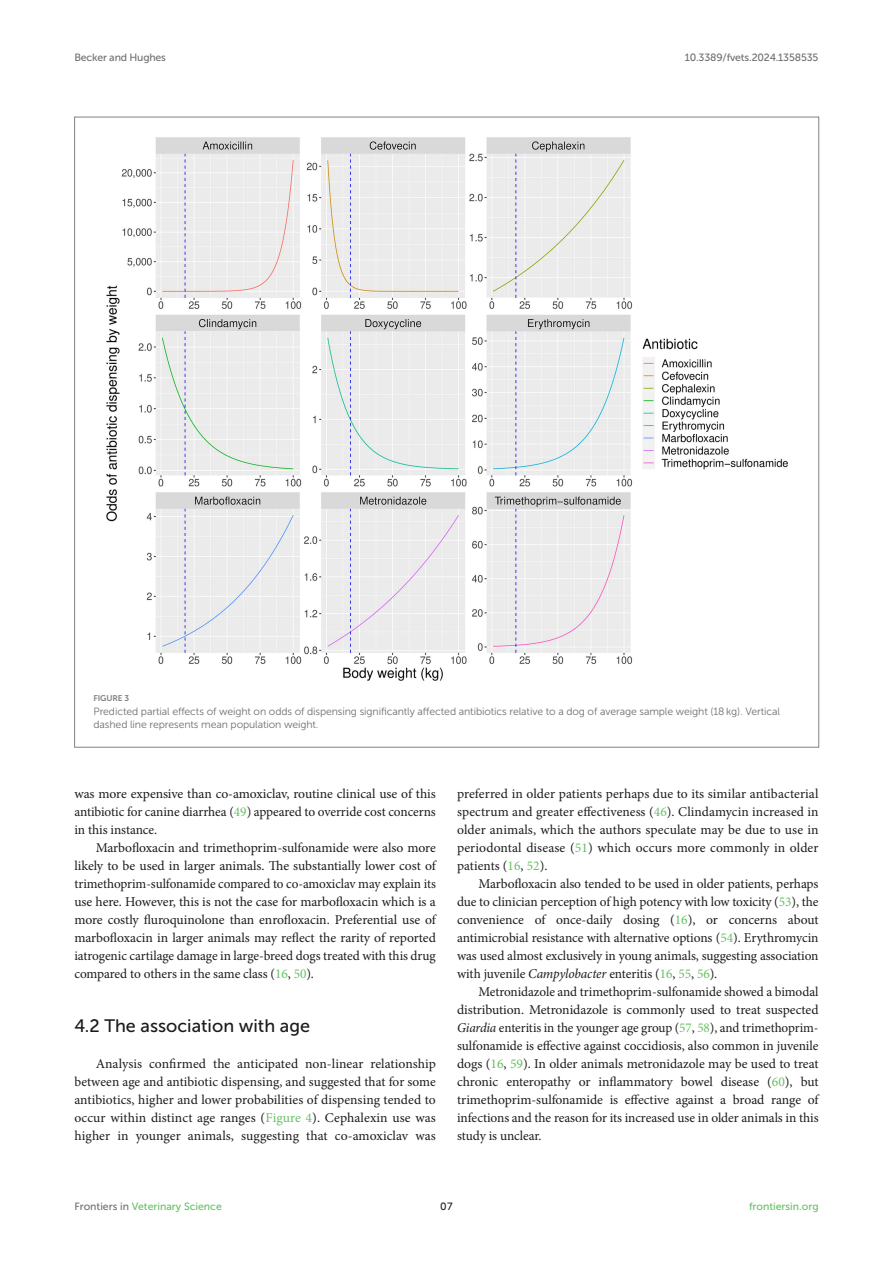
<style>
.page{position:relative;width:893px;height:1263px;background:#fff}
.page>*{position:absolute;margin:0;border:0;box-sizing:border-box;transform-origin:0 0}
.HEAD_2{font:18px "Museo Sans 500";color:#1b1c1b}
.TEXT{font:13.5px/18px "Minion Pro";letter-spacing:-.005em;color:#1b1c1b;text-align:justify}
.TEXT_FLUSH{font:13.5px/18px "Minion Pro";letter-spacing:.005em;color:#1b1c1b;text-align:justify}
.FIG_LEG{font:10.5px/13.5px "Museo Sans 300";letter-spacing:-.01em;color:#706f70}
.t1{font:10.5px "Museo Sans 500";color:#65c161}
.t2{font:10.5px "Museo Sans 500";letter-spacing:-.015em;color:#706f70}
.t3{font:10.5px "Museo Sans 500";color:#1b1c1b}
.FIG_HD{font:8.25px "Museo Sans 700";letter-spacing:-.01em;color:#7e7f7f}
.s1{color:#65c161}
.s2{font-style:italic}
.s3{color:#706f70}
</style>
<div class="page">
<img style="left:106px;top:137px;width:682px;height:544px">
<p class="t2" style="left:74px;top:51px;width:93px">Becker and Hughes</p>
<p class="t2" style="left:685px;top:51px;width:135px">10.3389/fvets.2024.1358535</p>
<p class="FIG_HD" style="left:94px;top:694px;width:37px">FIGURE 3</p>
<p class="FIG_LEG" style="left:94px;top:704px;width:688px">Predicted partial effects of weight on odds of dispensing significantly affected antibiotics relative to a dog of average sample weight (18 kg). Vertical dashed line represents mean population weight.</p>
<p class="TEXT" style="left:74px;top:785px;width:363px">was more expensive than co-amoxiclav, routine clinical use of this antibiotic for canine diarrhea (<span class="s1">49</span>) appeared to override cost concerns in this instance.</p>
<p class="TEXT" style="left:74px;top:839px;width:363px;text-indent:21px">Marbofloxacin and trimethoprim-sulfonamide were also more likely to be used in larger animals. The substantially lower cost of trimethoprim-sulfonamide compared to co-amoxiclav may explain its use here. However, this is not the case for marbofloxacin which is a more costly fluroquinolone than enrofloxacin. Preferential use of marbofloxacin in larger animals may reflect the rarity of reported iatrogenic cartilage damage in large-breed dogs treated with this drug compared to others in the same class (<span class="s1">16</span>, <span class="s1">50</span>).</p>
<p class="HEAD_2" style="left:74px;top:1016px;width:237px">4.2 The association with age</p>
<p class="TEXT_FLUSH" style="left:74px;top:1055px;width:363px;text-indent:21px">Analysis confirmed the anticipated non-linear relationship between age and antibiotic dispensing, and suggested that for some antibiotics, higher and lower probabilities of dispensing tended to occur within distinct age ranges (<span class="s1">Figure 4</span>). Cephalexin use was higher in younger animals, suggesting that co-amoxiclav was</p>
<p class="TEXT_FLUSH" style="left:457px;top:785px;width:363px">preferred in older patients perhaps due to its similar antibacterial spectrum and greater effectiveness (<span class="s1">46</span>). Clindamycin increased in older animals, which the authors speculate may be due to use in periodontal disease (<span class="s1">51</span>) which occurs more commonly in older patients (<span class="s1">16</span>, <span class="s1">52</span>).</p>
<p class="TEXT" style="left:457px;top:875px;width:363px;text-indent:21px">Marbofloxacin also tended to be used in older patients, perhaps due to clinician perception of high potency with low toxicity (<span class="s1">53</span>), the convenience of once-daily dosing (<span class="s1">16</span>), or concerns about antimicrobial resistance with alternative options (<span class="s1">54</span>). Erythromycin was used almost exclusively in young animals, suggesting association with juvenile <span class="s2">Campylobacter</span> enteritis (<span class="s1">16</span>, <span class="s1">55</span>, <span class="s1">56</span>).</p>
<p class="TEXT" style="left:457px;top:983px;width:363px;text-indent:21px">Metronidazole and trimethoprim-sulfonamide showed a bimodal distribution. Metronidazole is commonly used to treat suspected <span class="s2">Giardia</span> enteritis in the younger age group (<span class="s1">57</span>, <span class="s1">58</span>), and trimethoprim&shy;sulfonamide is effective against coccidiosis, also common in juvenile dogs (<span class="s1">16</span>, <span class="s1">59</span>). In older animals metronidazole may be used to treat chronic enteropathy or inflammatory bowel disease (<span class="s1">60</span>), but trimethoprim-sulfonamide is effective against a broad range of infections and the reason for its increased use in older animals in this study is unclear.</p>
<p class="t1" style="left:74px;top:1200px;width:149px"><span class="s3">Frontiers in</span> Veterinary Science</p>
<p class="t3" style="left:440px;top:1200px;width:14px">07</p>
<p class="t1" style="left:749px;top:1200px;width:71px">frontiersin.org</p>
</div>
